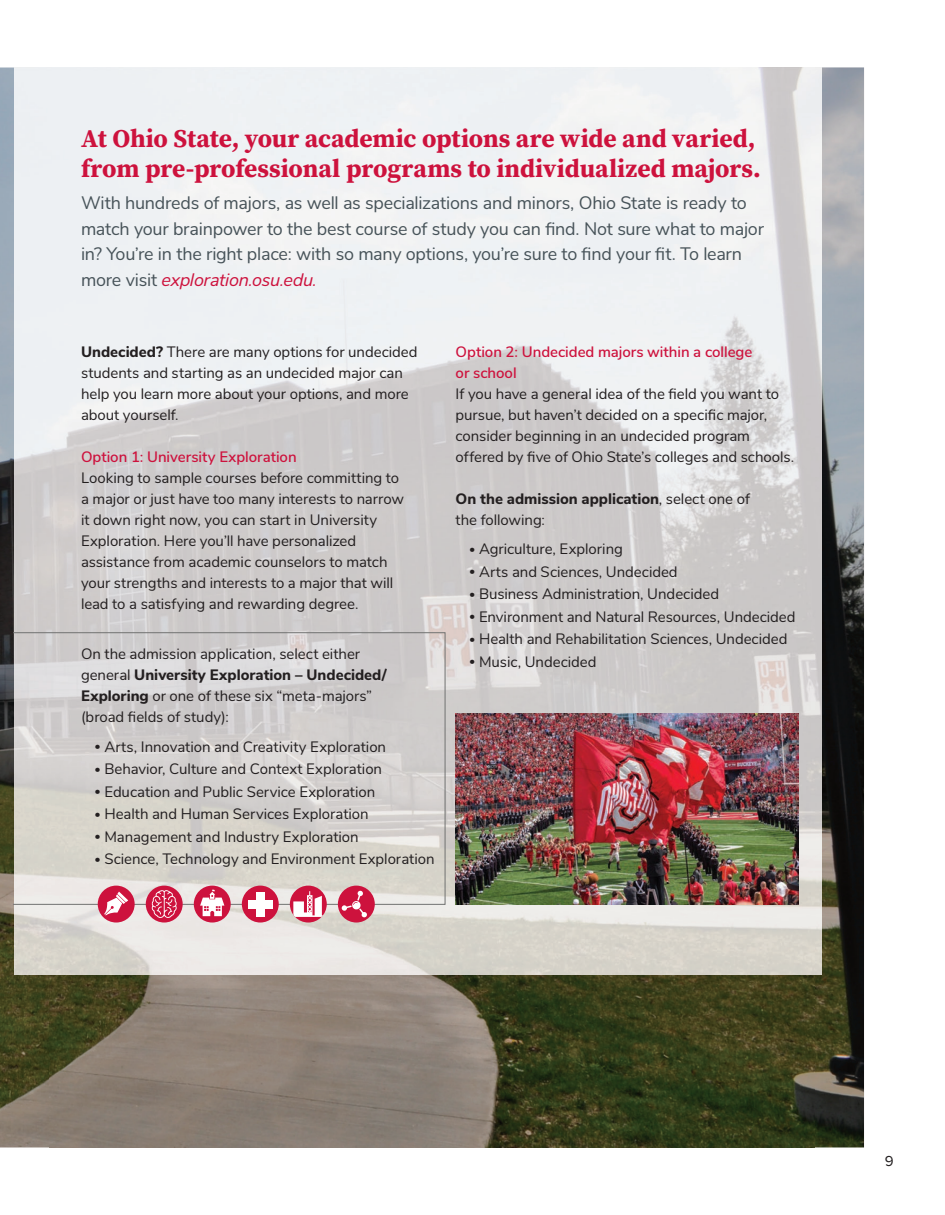
<style>
.page{position:relative;width:945px;height:1215px;background:#fff}
.page>*{position:absolute;margin:0;border:0;box-sizing:border-box;transform-origin:0 0}
.t1{font:700 25.5px/30px "Buckeye Serif";letter-spacing:-.005em;color:#cd123d}
.t2{font:18px/25.5px "Buckeye Sans";letter-spacing:-.015em;color:#475359}
.t3{font:15px/21px "Buckeye Sans";letter-spacing:-.005em;color:#231f20}
.t4{font:600 15px/21px "Buckeye Sans";color:#cd123d}
.t5{font:800 15px/21px "Buckeye Sans";color:#231f20}
.t6{font:15px "Proxima Nova";color:#231f20}
.s1{font-style:italic;color:#cd123d}
.s2{font-weight:800}
.s3{font-size:12px}
.s4{font-weight:400}
</style>
<div class="page">
<img style="left:0;top:68px;width:50px;height:1080px">
<img style="left:814px;top:68px;width:50px;height:1080px">
<img style="left:50px;top:975px;width:764px;height:173px">
<img style="left:15px;top:68px;width:806px;height:907px">
<img style="left:456px;top:713px;width:343px;height:191px">
<div style="left:13px;top:632px;width:432px;height:273px;border:1px solid #717271"></div>
<div style="left:242px;top:886px;width:37px;height:37px;background:#cd123d;border-radius:50%"></div>
<div style="left:256px;top:892px;width:8px;height:24px;background:#fff"></div>
<div style="left:248px;top:900px;width:24px;height:8px;background:#fff"></div>
<div style="left:290px;top:886px;width:37px;height:37px;background:#cd123d;border-radius:50%"></div>
<svg style="left:290px;top:891px;width:37px;height:26px"></svg>
<div style="left:338px;top:886px;width:37px;height:37px;background:#cd123d;border-radius:50%"></div>
<svg style="left:341px;top:890px;width:26px;height:28px"></svg>
<div style="left:98px;top:886px;width:37px;height:37px;background:#cd123d;border-radius:50%"></div>
<svg style="left:104px;top:892px;width:24px;height:24px"></svg>
<svg style="left:194px;top:886px;width:37px;height:37px"></svg>
<svg style="left:200px;top:889px;width:24px;height:27px"></svg>
<div style="left:146px;top:886px;width:37px;height:37px;background:#cd123d;border-radius:50%"></div>
<svg style="left:151px;top:890px;width:26px;height:29px"></svg>
<h1 class="t1" style="left:81px;top:123px;width:681px">At Ohio State, your academic options are wide and varied, from pre-professional programs to individualized majors.</h1>
<p class="t2" style="left:81px;top:189px;width:685px">With hundreds of majors, as well as specializations and minors, Ohio State is ready to match your brainpower to the best course of study you can find. Not sure what to major in? You’re in the right place: with so many options, you’re sure to find your fit. To learn more visit <span class="s1">exploration.osu.edu.</span></p>
<p class="t3" style="left:81px;top:340px;width:338px"><span class="s2">Undecided?</span> There are many options for undecided students and starting as an undecided major can help you learn more about your options, and more about yourself.</p>
<p class="t4" style="left:81px;top:445px;width:217px">Option 1: University Exploration</p>
<p class="t3" style="left:81px;top:466px;width:325px">Looking to sample courses before committing to a major or just have too many interests to narrow it down right now, you can start in University Exploration. Here you’ll have personalized assistance from academic counselors to match your strengths and interests to a major that will lead to a satisfying and rewarding degree.</p>
<p class="t3" style="left:81px;top:643px;width:308px">On the admission application, select either general <span class="s2">University Exploration – Undecided/ Exploring</span> or one of these six “meta-majors” (broad fields of study):</p>
<p class="t3" style="left:94px;top:735px;width:293px"><span class="s3">•</span> Arts, Innovation and Creativity Exploration</p>
<p class="t3" style="left:94px;top:757px;width:289px"><span class="s3">•</span> Behavior, Culture and Context Exploration</p>
<p class="t3" style="left:94px;top:780px;width:282px"><span class="s3">•</span> Education and Public Service Exploration</p>
<p class="t3" style="left:94px;top:802px;width:276px"><span class="s3">•</span> Health and Human Services Exploration</p>
<p class="t3" style="left:94px;top:825px;width:266px"><span class="s3">•</span> Management and Industry Exploration</p>
<p class="t3" style="left:94px;top:847px;width:342px"><span class="s3">•</span> Science, Technology and Environment Exploration</p>
<p class="t4" style="left:456px;top:340px;width:298px">Option 2: Undecided majors within a college or school</p>
<p class="t3" style="left:456px;top:382px;width:340px">If you have a general idea of the field you want to pursue, but haven’t decided on a specific major, consider beginning in an undecided program offered by five of Ohio State’s colleges and schools.</p>
<p class="t5" style="left:456px;top:487px;width:296px">On the admission application<span class="s4">, select one of the following:</span></p>
<p class="t3" style="left:469px;top:538px;width:155px"><span class="s3">•</span> Agriculture, Exploring</p>
<p class="t3" style="left:469px;top:560px;width:210px"><span class="s3">•</span> Arts and Sciences, Undecided</p>
<p class="t3" style="left:469px;top:583px;width:251px"><span class="s3">•</span> Business Administration, Undecided</p>
<p class="t3" style="left:469px;top:605px;width:328px"><span class="s3">•</span> Environment and Natural Resources, Undecided</p>
<p class="t3" style="left:469px;top:628px;width:320px"><span class="s3">•</span> Health and Rehabilitation Sciences, Undecided</p>
<p class="t3" style="left:469px;top:650px;width:129px"><span class="s3">•</span> Music, Undecided</p>
<p class="t6" style="left:885px;top:1152px;width:10px">9</p>
</div>
